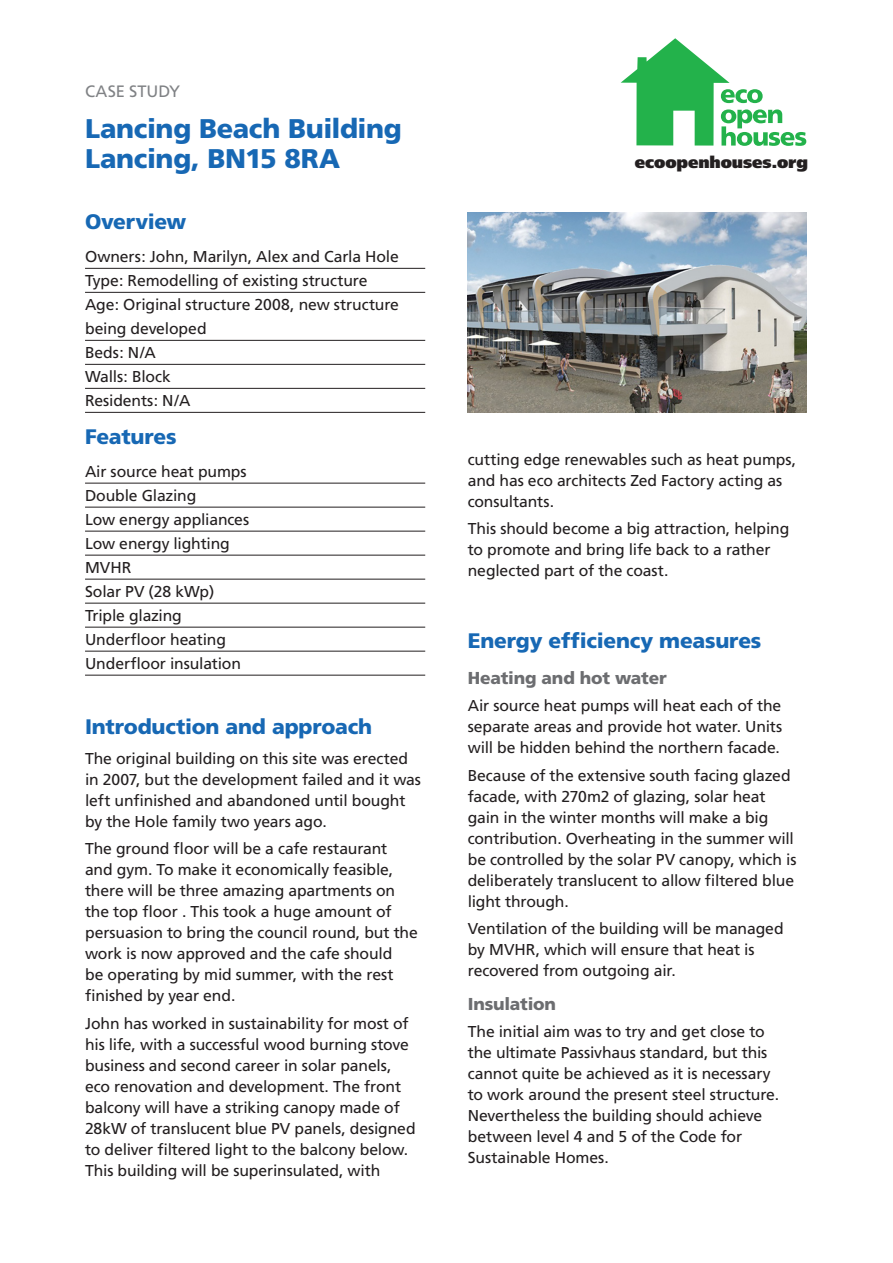
<style>
.page{position:relative;width:893px;height:1263px;background:#fff}
.page>*{position:absolute;margin:0;border:0;box-sizing:border-box;transform-origin:0 0}
.Heading_1{font:900 27px/30px "Frutiger";letter-spacing:-.01em;color:#1768b4}
.Heading_2{font:900 21px "Frutiger";letter-spacing:-.01em;color:#1768b4}
.Heading_3{font:900 17.25px "Frutiger";letter-spacing:-.01em;color:#6c6d70}
.t1{font:900 16.5px "Frutiger";letter-spacing:-.005em;color:#231f20}
.t2{font:16.5px "Frutiger";letter-spacing:-.005em;color:#808285}
.Features{font:15.75px/21px "Frutiger";letter-spacing:-.01em;color:#231f20}
</style>
<div class="page">
<svg style="left:621px;top:38px;width:185px;height:108px"></svg>
<hr style="left:85px;top:268px;width:340px;height:1px;background:#231f20">
<hr style="left:85px;top:292px;width:340px;height:1px;background:#231f20">
<hr style="left:85px;top:340px;width:340px;height:1px;background:#231f20">
<hr style="left:85px;top:364px;width:340px;height:1px;background:#231f20">
<hr style="left:85px;top:388px;width:340px;height:1px;background:#231f20">
<hr style="left:85px;top:412px;width:340px;height:1px;background:#231f20">
<hr style="left:85px;top:483px;width:340px;height:1px;background:#231f20">
<hr style="left:85px;top:507px;width:340px;height:1px;background:#231f20">
<hr style="left:85px;top:531px;width:340px;height:1px;background:#231f20">
<hr style="left:85px;top:555px;width:340px;height:1px;background:#231f20">
<hr style="left:85px;top:579px;width:340px;height:1px;background:#231f20">
<hr style="left:85px;top:603px;width:340px;height:1px;background:#231f20">
<hr style="left:85px;top:627px;width:340px;height:1px;background:#231f20">
<hr style="left:85px;top:651px;width:340px;height:1px;background:#231f20">
<hr style="left:85px;top:675px;width:340px;height:1px;background:#231f20">
<img style="left:468px;top:213px;width:338px;height:199px">
<p class="t2" style="left:85px;top:82px;width:97px">CASE STUDY</p>
<p class="Heading_1" style="left:85px;top:113px;width:318px">Lancing Beach Building<br>Lancing, BN15 8RA</p>
<p class="Heading_2" style="left:85px;top:209px;width:103px">Overview</p>
<p class="Features" style="left:85px;top:246px;width:315px">Owners: John, Marilyn, Alex and Carla Hole</p>
<p class="Features" style="left:85px;top:270px;width:284px">Type: Remodelling of existing structure</p>
<p class="Features" style="left:85px;top:292px;width:315px;line-height:24px">Age: Original structure 2008, new structure being developed</p>
<p class="Features" style="left:85px;top:342px;width:72px">Beds: N/A</p>
<p class="Features" style="left:85px;top:366px;width:87px">Walls: Block</p>
<p class="Features" style="left:85px;top:390px;width:107px">Residents: N/A</p>
<p class="Heading_2" style="left:85px;top:424px;width:93px">Features</p>
<p class="Features" style="left:85px;top:461px;width:163px">Air source heat pumps</p>
<p class="Features" style="left:85px;top:485px;width:113px">Double Glazing</p>
<p class="Features" style="left:85px;top:509px;width:166px">Low energy appliances</p>
<p class="Features" style="left:85px;top:533px;width:146px">Low energy lighting</p>
<p class="Features" style="left:85px;top:557px;width:48px">MVHR</p>
<p class="Features" style="left:85px;top:581px;width:131px">Solar PV (28 kWp)</p>
<p class="Features" style="left:85px;top:605px;width:98px">Triple glazing</p>
<p class="Features" style="left:85px;top:629px;width:142px">Underfloor heating</p>
<p class="Features" style="left:85px;top:653px;width:158px">Underfloor insulation</p>
<p class="Heading_2" style="left:85px;top:714px;width:289px">Introduction and approach</p>
<p class="Features" style="left:85px;top:748px;width:337px">The original building on this site was erected in 2007, but the development failed and it was left unfinished and abandoned until bought by the Hole family two years ago.</p>
<p class="Features" style="left:85px;top:838px;width:334px">The ground floor will be a cafe restaurant and gym. To make it economically feasible, there will be three amazing apartments on the top floor . This took a huge amount of persuasion to bring the council round, but the work is now approved and the cafe should<br>be operating by mid summer, with the rest finished by year end.</p>
<p class="Features" style="left:85px;top:1013px;width:332px">John has worked in sustainability for most of his life, with a successful wood burning stove business and second career in solar panels, eco renovation and development. The front balcony will have a striking canopy made of 28kW of translucent blue PV panels, designed to deliver filtered light to the balcony below.<br>This building will be superinsulated, with</p>
<p class="t1" style="left:635px;top:152px;width:175px">ecoopenhouses.org</p>
<p class="Features" style="left:468px;top:449px;width:330px">cutting edge renewables such as heat pumps, and has eco architects Zed Factory acting as consultants.</p>
<p class="Features" style="left:468px;top:518px;width:323px">This should become a big attraction, helping to promote and bring life back to a rather neglected part of the coast.</p>
<p class="Heading_2" style="left:468px;top:628px;width:295px">Energy efficiency measures</p>
<p class="Heading_3" style="left:468px;top:667px;width:200px">Heating and hot water</p>
<p class="Features" style="left:468px;top:695px;width:316px;text-align:justify">Air source heat pumps will heat each of the separate areas and provide hot water. Units will be hidden behind the northern facade.</p>
<p class="Features" style="left:468px;top:765px;width:330px">Because of the extensive south facing glazed facade, with 270m2 of glazing, solar heat gain in the winter months will make a big contribution. Overheating in the summer will be controlled by the solar PV canopy, which is deliberately translucent to allow filtered blue light through.</p>
<p class="Features" style="left:468px;top:918px;width:317px">Ventilation of the building will be managed by MVHR, which will ensure that heat is recovered from outgoing air.</p>
<p class="Heading_3" style="left:468px;top:993px;width:90px">Insulation</p>
<p class="Features" style="left:468px;top:1021px;width:313px">The initial aim was to try and get close to the ultimate Passivhaus standard, but this cannot quite be achieved as it is necessary to work around the present steel structure.<br>Nevertheless the building should achieve between level 4 and 5 of the Code for Sustainable Homes.</p>
</div>
